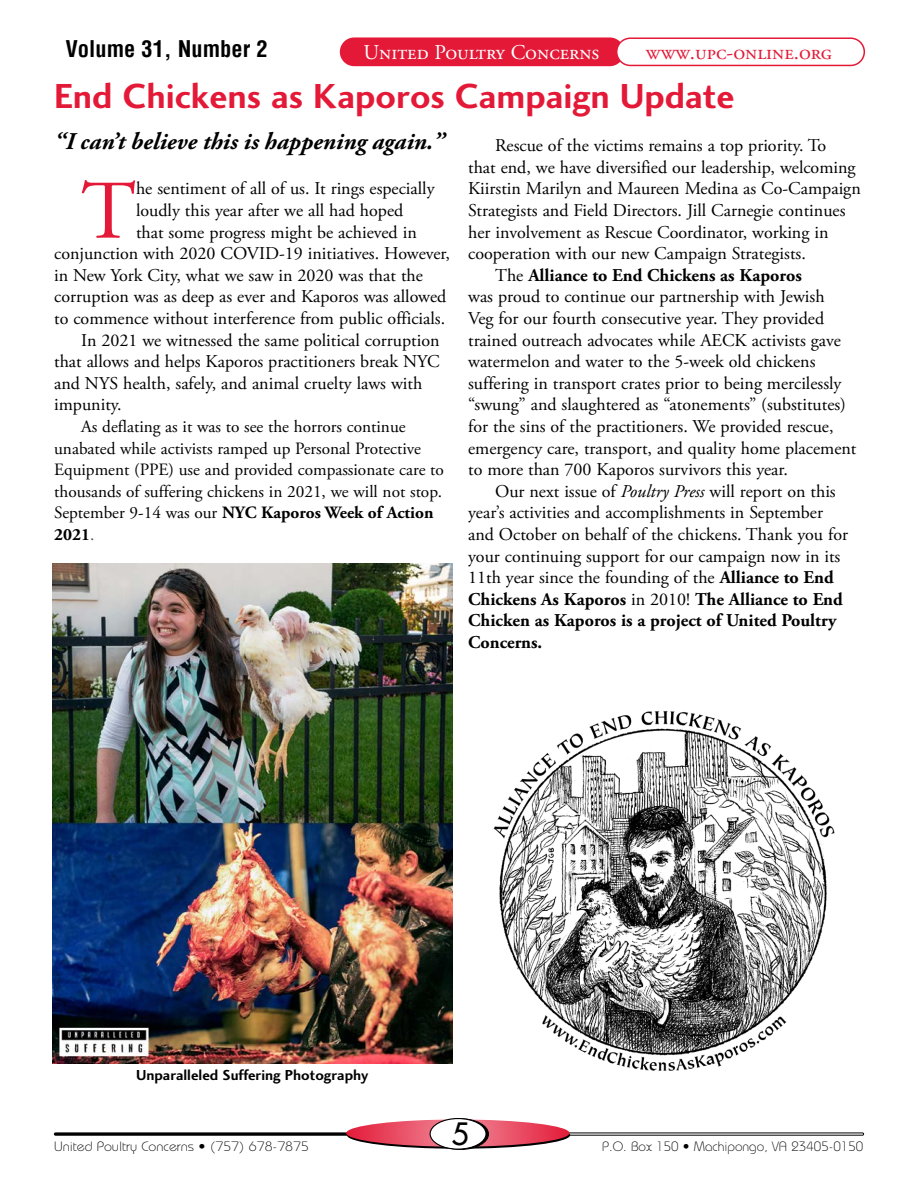
<style>
.page{position:relative;width:918px;height:1188px;background:#fff}
.page>*{position:absolute;margin:0;border:0;box-sizing:border-box;transform-origin:0 0}
.t1{font:83.1px "Adobe Garamond Pro";color:#e31937}
.t2{font:36px "Charlotte Sans Bold Plain";color:#e31937}
.t3{font:30px "Futura";color:#000}
.t4{font:italic 700 24px "Adobe Garamond Pro";color:#000}
.t5{font:700 condensed 22.5px "Helvetica";color:#000}
.t6{font:21px "Adobe Garamond Pro";color:#fff}
.t7{font:21px "Adobe Garamond Pro";color:#e31937}
.t8{font:18px "Adobe Garamond Pro";color:#000}
.t9{font:700 18px "Adobe Garamond Pro";color:#000}
.t10{font:18px "Adobe Garamond Pro";letter-spacing:-.115em;color:#000}
.t11{font:17.25px/21.6px "Adobe Garamond Pro";color:#000}
.t12{font:15px "Charlotte Sans Bold Plain";color:#000}
.t13{font:300 13.5px "Bauhaus";color:#000;scale:1.05 1}
.t14{font:300 13.5px "Bauhaus";color:#000}
.s1{font-weight:700}
.s2{color:#555}
.s3{font-weight:400}
.s4{font-style:italic}
</style>
<div class="page">
<div style="left:54px;top:1133px;width:414px;height:3px;border:1px solid #000"></div>
<div style="left:450px;top:1133px;width:414px;height:3px;border:1px solid #000"></div>
<svg style="left:347px;top:1122px;width:223px;height:27px"></svg>
<svg style="left:346px;top:1119px;width:224px;height:28px;background:#e24e64"></svg>
<div style="left:433px;top:1119px;width:55px;height:30px;background:#000;border-radius:50%"></div>
<div style="left:432px;top:1118px;width:57px;height:32px;border:1px solid #000;border-radius:50%"></div>
<div style="left:430px;top:1119px;width:56px;height:30px;background:#fff;border-radius:50%"></div>
<div style="left:430px;top:1118px;width:57px;height:32px;border:1px solid #000;border-radius:50%"></div>
<div style="left:340px;top:37px;width:284px;height:29px;background:#e31937;border-radius:14px"></div>
<div style="left:617px;top:38px;width:247px;height:27px;background:#fff;border-radius:14px"></div>
<div style="left:616px;top:37px;width:249px;height:29px;border:2px solid #e31937;border-radius:14px"></div>
<img style="left:493px;top:710px;width:342px;height:361px">
<img style="left:53px;top:563px;width:400px;height:500px">
<p class="t5" style="left:65px;top:34px;width:204px">Volume 31, Number 2</p>
<p class="t6" style="left:364px;top:39px;width:237px">United Poultry Concerns</p>
<p class="t7" style="left:646px;top:40px;width:188px">www.upc-online.org</p>
<h2 class="t2" style="left:54px;top:75px;width:682px">End Chickens as Kaporos Campaign Update</h2>
<h3 class="t4" style="left:54px;top:128px;width:392px">“I can’t believe this is happening again.”</h3>
<h1 class="t1" style="left:81px;top:161px;width:56px">T</h1>
<p class="t8" style="left:136px;top:178px;width:300px">he sentiment of all of us. It rings especially</p>
<p class="t8" style="left:136px;top:199px;width:269px">loudly this year after we all had hoped</p>
<p class="t8" style="left:136px;top:221px;width:282px">that some progress might be achieved in</p>
<p class="t8" style="left:54px;top:243px;width:397px">conjunction with 2020 COVID-19 initiatives. However,</p>
<p class="t8" style="left:54px;top:264px;width:370px">in New York City, what we saw in 2020 was that the</p>
<p class="t8" style="left:54px;top:286px;width:394px">corruption was as deep as ever and Kaporos was allowed</p>
<p class="t10" style="left:54px;top:307px;width:393px">to commence without interference from public officials.</p>
<p class="t8" style="left:81px;top:329px;width:360px">In 2021 we witnessed the same political corruption</p>
<p class="t8" style="left:54px;top:351px;width:387px">that allows and helps Kaporos practitioners break NYC</p>
<p class="t8" style="left:54px;top:372px;width:370px">and NYS health, safely, and animal cruelty laws with</p>
<p class="t8" style="left:54px;top:394px;width:69px">impunity.</p>
<p class="t11" style="left:54px;top:416px;width:391px;text-indent:27px">As deflating as it was to see the horrors continue unabated while activists ramped up Personal Protective Equipment (PPE) use and provided compassionate care to thousands of suffering chickens in 2021, we will not stop.<br>September 9-14 was our <span class="s1">NYC Kaporos Week of Action 2021</span><span class="s2">.</span></p>
<p class="t8" style="left:495px;top:135px;width:333px">Rescue of the victims remains a top priority. To</p>
<p class="t8" style="left:468px;top:156px;width:389px">that end, we have diversified our leadership, welcoming</p>
<p class="t8" style="left:468px;top:178px;width:394px">Kiirstin Marilyn and Maureen Medina as Co-Campaign</p>
<p class="t8" style="left:468px;top:199px;width:379px">Strategists and Field Directors. Jill Carnegie continues</p>
<p class="t8" style="left:468px;top:221px;width:362px">her involvement as Rescue Coordinator, working in</p>
<p class="t8" style="left:468px;top:243px;width:339px">cooperation with our new Campaign Strategists.</p>
<p class="t9" style="left:495px;top:265px;width:308px"><span class="s3">The</span> Alliance to End Chickens as Kaporos</p>
<p class="t8" style="left:468px;top:286px;width:358px">was proud to continue our partnership with Jewish</p>
<p class="t8" style="left:468px;top:307px;width:358px">Veg for our fourth consecutive year. They provided</p>
<p class="t8" style="left:468px;top:329px;width:374px">trained outreach advocates while AECK activists gave</p>
<p class="t8" style="left:468px;top:351px;width:349px">watermelon and water to the 5-week old chickens</p>
<p class="t8" style="left:468px;top:372px;width:375px">suffering in transport crates prior to being mercilessly</p>
<p class="t8" style="left:468px;top:394px;width:379px">“swung” and slaughtered as “atonements” (substitutes)</p>
<p class="t8" style="left:468px;top:415px;width:367px">for the sins of the practitioners. We provided rescue,</p>
<p class="t8" style="left:468px;top:437px;width:390px">emergency care, transport, and quality home placement</p>
<p class="t8" style="left:468px;top:459px;width:321px">to more than 700 Kaporos survivors this year.</p>
<p class="t8" style="left:495px;top:480px;width:342px">Our next issue of <span class="s4">Poultry Press</span> will report on this</p>
<p class="t8" style="left:468px;top:502px;width:356px">year’s activities and accomplishments in September</p>
<p class="t8" style="left:468px;top:523px;width:381px">and October on behalf of the chickens. Thank you for</p>
<p class="t8" style="left:468px;top:545px;width:374px">your continuing support for our campaign now in its</p>
<p class="t8" style="left:468px;top:567px;width:367px">11th year since the founding of the <span class="s1">Alliance to End</span></p>
<p class="t9" style="left:468px;top:589px;width:376px">Chickens As Kaporos <span class="s3">in 2010!</span> The Alliance to End</p>
<p class="t9" style="left:468px;top:610px;width:370px">Chicken as Kaporos is a project of United Poultry</p>
<p class="t9" style="left:468px;top:632px;width:76px">Concerns.</p>
<p class="t12" style="left:136px;top:1067px;width:234px">Unparalleled Suffering Photography</p>
<p class="t13" style="left:54px;top:1138px;width:244px">United Poultry Concerns • (757) 678-7875</p>
<h3 class="t3" style="left:452px;top:1114px;width:19px">5</h3>
<p class="t14" style="left:602px;top:1138px;width:263px">P.O. Box 150 • Machipongo, VA 23405-0150</p>
</div>
